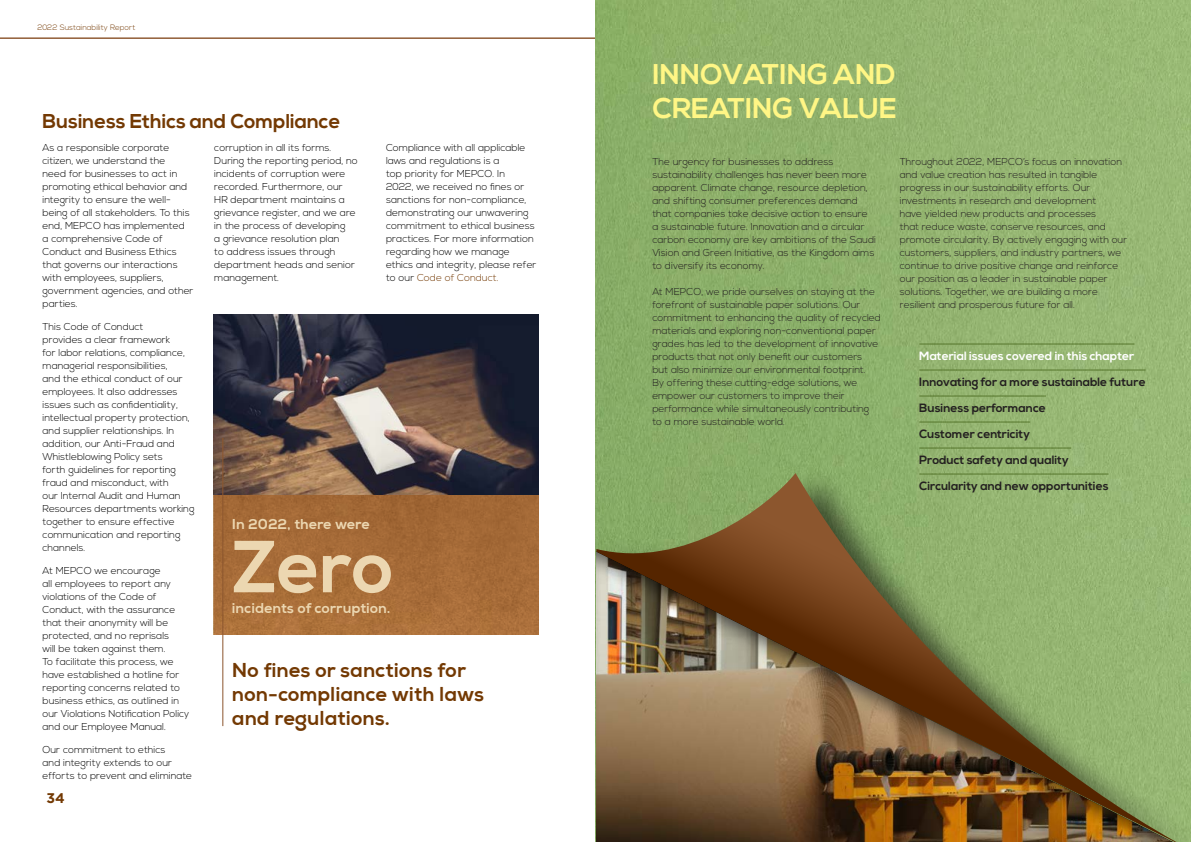
<style>
.page{position:relative;width:1191px;height:842px;background:#fff}
.page>*{position:absolute;margin:0;border:0;box-sizing:border-box;transform-origin:0 0}
.t1{font:700 73.5px "Nexa";color:#ecd7b1}
.t2{font:700 28.5px/34.5px "Nexa";color:#fff685}
.t3{font:800 20px/24px "Nexa";color:#733903}
.t4{font:700 20px "Nexa";color:#733903}
.t5{font:800 14.2px "Nexa";color:#ecd7b1}
.t6{font:700 14px "Gotham";color:#733903}
.t7{font:700 12px/26px "Nexa";color:#231f20}
.t8{font:700 12px "Nexa";color:#fff}
.t9{font:300 10px/13px "Nexa";color:#000}
.t10{font:300 10px/13px "Nexa";color:#231f20}
.t11{font:300 7.8px "Nexa";color:#733903}
.s1{color:#733903}
</style>
<div class="page">
<svg style="left:0;top:37px;width:595px;height:2px"></svg>
<img style="left:214px;top:495px;width:324px;height:139px">
<img style="left:214px;top:315px;width:324px;height:180px">
<img style="left:595px;top:0;width:596px;height:842px">
<div style="left:596px;top:465px;width:595px;height:377px;background:#000;opacity:.56"></div>
<svg style="left:596px;top:473px;width:580px;height:63px;background:#8ca665"></svg>
<div style="left:596px;top:536px;width:595px;height:306px;background:#000;opacity:.7"></div>
<hr style="left:919px;top:344px;width:215px;height:1px;background:#56762c">
<hr style="left:919px;top:370px;width:226px;height:1px;background:#56762c">
<hr style="left:919px;top:396px;width:127px;height:1px;background:#56762c">
<hr style="left:919px;top:422px;width:111px;height:1px;background:#56762c">
<hr style="left:919px;top:448px;width:152px;height:1px;background:#56762c">
<hr style="left:919px;top:474px;width:189px;height:1px;background:#56762c">
<hr style="left:222px;top:438px;width:1px;height:288px;background:#8c562e">
<p class="t11" style="left:37px;top:23px;width:100px">2022 Sustainability Report</p>
<h3 class="t4" style="left:43px;top:110px;width:299px">Business Ethics and Compliance</h3>
<p class="t9" style="left:43px;top:142px;width:152px">As a responsible corporate citizen, we understand the<br>need for businesses to act in promoting ethical behavior and integrity to ensure the well&shy;being of all stakeholders. To this end, MEPCO has implemented<br>a comprehensive Code of<br>Conduct and Business Ethics that governs our interactions with employees, suppliers, government agencies, and other parties.</p>
<p class="t9" style="left:43px;top:321px;width:153px">This Code of Conduct<br>provides a clear framework<br>for labor relations, compliance, managerial responsibilities,<br>and the ethical conduct of our employees. It also addresses issues such as confidentiality, intellectual property protection, and supplier relationships. In addition, our Anti-Fraud and<br>Whistleblowing Policy sets<br>forth guidelines for reporting fraud and misconduct, with<br>our Internal Audit and Human<br>Resources departments working together to ensure effective communication and reporting channels.</p>
<p class="t9" style="left:43px;top:565px;width:148px">At MEPCO we encourage<br>all employees to report any violations of the Code of<br>Conduct, with the assurance that their anonymity will be protected, and no reprisals<br>will be taken against them.<br>To facilitate this process, we have established a hotline for reporting concerns related to business ethics, as outlined in our Violations Notification Policy and our Employee Manual.</p>
<p class="t9" style="left:43px;top:744px;width:151px">Our commitment to ethics<br>and integrity extends to our efforts to prevent and eliminate</p>
<p class="t9" style="left:214px;top:142px;width:145px">corruption in all its forms.<br>During the reporting period, no incidents of corruption were recorded. Furthermore, our<br>HR department maintains a grievance register, and we are in the process of developing<br>a grievance resolution plan<br>to address issues through department heads and senior management.</p>
<p class="t9" style="left:386px;top:142px;width:152px">Compliance with all applicable laws and regulations is a<br>top priority for MEPCO. In<br>2022, we received no fines or sanctions for non-compliance, demonstrating our unwavering commitment to ethical business practices. For more information regarding how we manage ethics and integrity, please refer to our <span class="s1">Code of Conduct.</span></p>
<h3 class="t5" style="left:232px;top:516px;width:139px">In 2022, there were</h3>
<h1 class="t1" style="left:233px;top:524px;width:162px">Zero</h1>
<h3 class="t5" style="left:232px;top:600px;width:160px">incidents of corruption.</h3>
<h3 class="t3" style="left:232px;top:658px;width:253px">No fines or sanctions for non-compliance with laws and regulations.</h3>
<h3 class="t6" style="left:46px;top:790px;width:20px">34</h3>
<h2 class="t2" style="left:652px;top:58px;width:246px">INNOVATING AND<br>CREATING VALUE</h2>
<p class="t10" style="left:652px;top:155px;width:225px">The urgency for businesses to address sustainability challenges has never been more apparent. Climate change, resource depletion, and shifting consumer preferences demand that companies take decisive action to ensure a sustainable future. Innovation and a circular carbon economy are key ambitions of the Saudi Vision and Green Initiative, as the Kingdom aims to diversify its economy.</p>
<p class="t10" style="left:652px;top:285px;width:230px">At MEPCO, we pride ourselves on staying at the forefront of sustainable paper solutions. Our commitment to enhancing the quality of recycled materials and exploring non-conventional paper grades has led to the development of innovative products that not only benefit our customers<br>but also minimize our environmental footprint.<br>By offering these cutting-edge solutions, we empower our customers to improve their performance while simultaneously contributing to a more sustainable world.</p>
<p class="t10" style="left:899px;top:155px;width:229px">Throughout 2022, MEPCO’s focus on innovation and value creation has resulted in tangible progress in our sustainability efforts. Our investments in research and development<br>have yielded new products and processes<br>that reduce waste, conserve resources, and promote circularity. By actively engaging with our customers, suppliers, and industry partners, we continue to drive positive change and reinforce our position as a leader in sustainable paper solutions. Together, we are building a more resilient and prosperous future for all.</p>
<p class="t8" style="left:919px;top:349px;width:217px">Material issues covered in this chapter</p>
<p class="t7" style="left:919px;top:370px;width:228px">Innovating for a more sustainable future<br>Business performance<br>Customer centricity<br>Product safety and quality●<br>Circularity and new opportunities</p>
</div>
